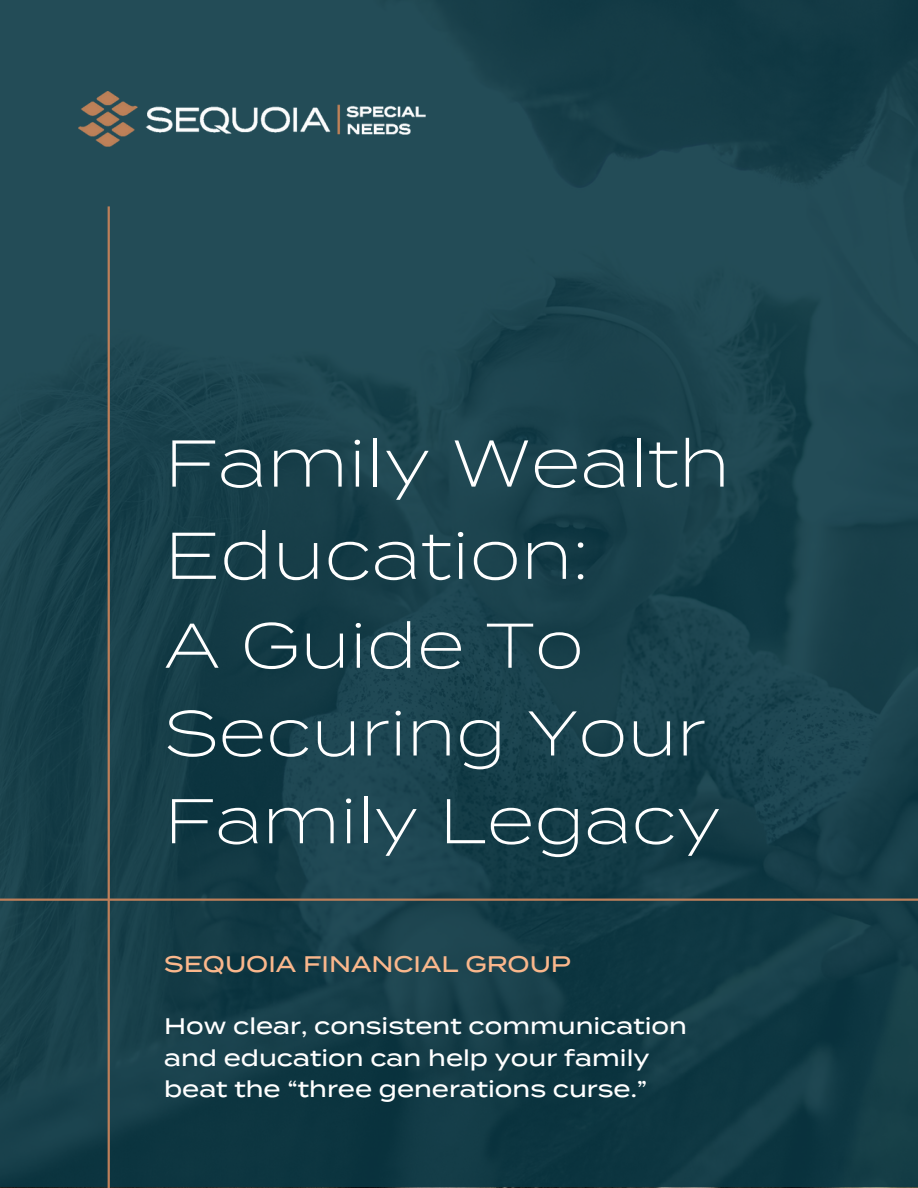
<style>
.page{position:relative;width:918px;height:1188px;background:#fff}
.page>*{position:absolute;margin:0;border:0;box-sizing:border-box;transform-origin:0 0}
.t1{font:300 66px/92.2px "Termina";color:#fff}
.t2{font:300 63px/87.8px "Termina";color:#fff}
.t3{font:500 22.5px/31.5px "Termina";color:#fff}
.t4{font:500 22.5px "Termina";color:#fab78c}
</style>
<div class="page">
<div style="left:0;top:0;width:918px;height:1187px;background:linear-gradient(to bottom,#214954,#123a44)"></div>
<img style="left:79px;top:92px;width:346px;height:55px">
<hr style="left:108px;top:206px;width:2px;height:982px;background:#bd7f5a">
<hr style="left:0;top:899px;width:918px;height:2px;background:#bd7f5a">
<h1 class="t1" style="left:164px;top:414px;width:568px">Family Wealth<br>Education:</h1>
<h2 class="t2" style="left:164px;top:599px;width:558px">A Guide To<br>Securing Your<br>Family Legacy</h2>
<p class="t4" style="left:164px;top:947px;width:409px">SEQUOIA FINANCIAL GROUP</p>
<p class="t3" style="left:164px;top:1010px;width:524px">How clear, consistent communication and education can help your family beat the “three generations curse.”</p>
</div>
